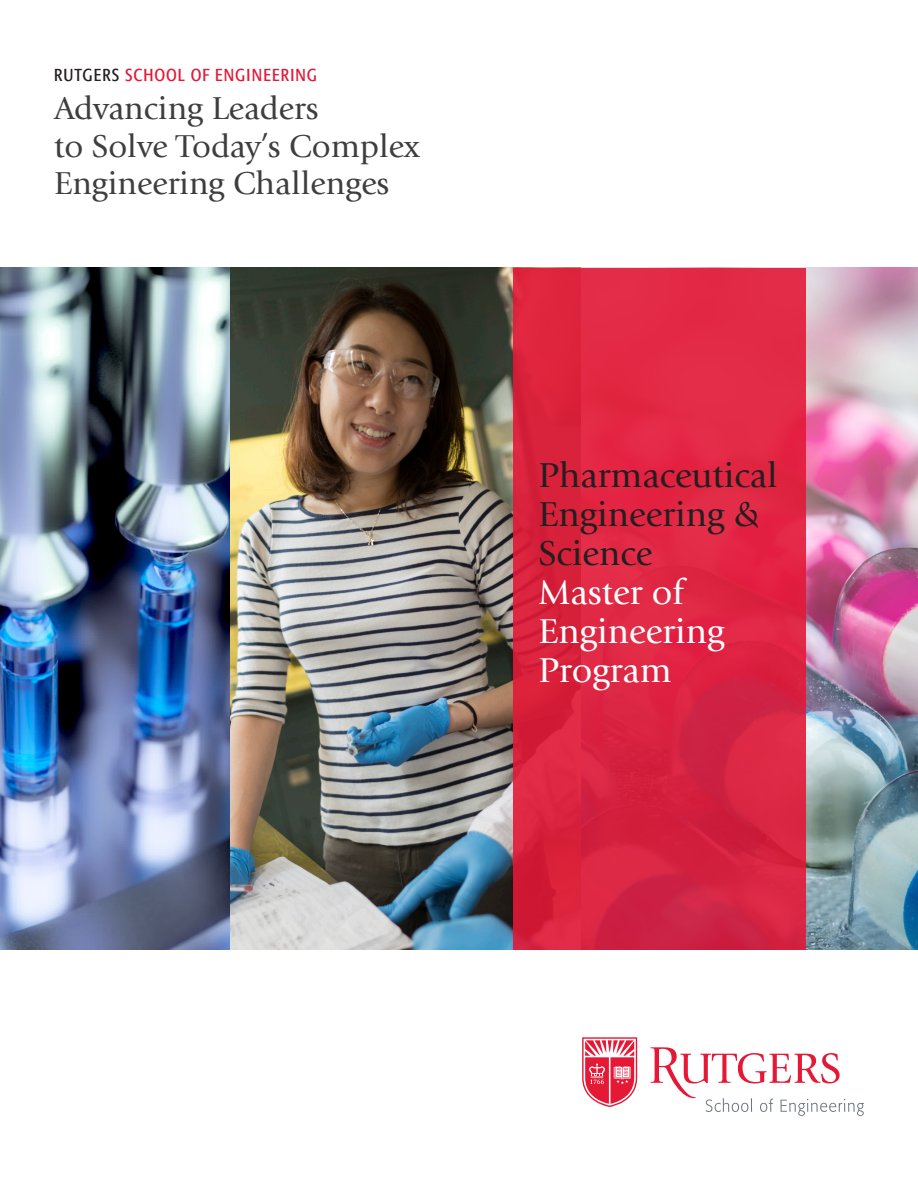
<style>
.page{position:relative;width:918px;height:1188px;background:#fff}
.page>*{position:absolute;margin:0;border:0;box-sizing:border-box;transform-origin:0 0}
.t1{font:36px/39px "Giovanni";color:#231f20}
.t2{font:36px/39px "Giovanni";color:#fff}
.t3{font:33px/37.5px "Giovanni";color:#3e3e3f}
.t4{font:condensed 17.25px "Formata";letter-spacing:.07em;color:#e31837}
.s1{color:#231f20}
</style>
<div class="page">
<svg style="left:582px;top:1037px;width:55px;height:70px"></svg>
<svg style="left:651px;top:1047px;width:213px;height:69px"></svg>
<img style="left:0;top:268px;width:918px;height:682px">
<div style="left:513px;top:268px;width:293px;height:682px;background:linear-gradient(to bottom,#e52844,#d32140)"></div>
<p class="t4" style="left:54px;top:65px;width:264px"><span class="s1">RUTGERS</span> SCHOOL OF ENGINEERING</p>
<p class="t3" style="left:54px;top:90px;width:367px">Advancing Leaders<br>to Solve Today’s Complex<br>Engineering Challenges</p>
<p class="t1" style="left:539px;top:456px;width:241px">Pharmaceutical<br>Engineering &amp;<br>Science</p>
<p class="t2" style="left:539px;top:573px;width:188px">Master of<br>Engineering<br>Program</p>
</div>
